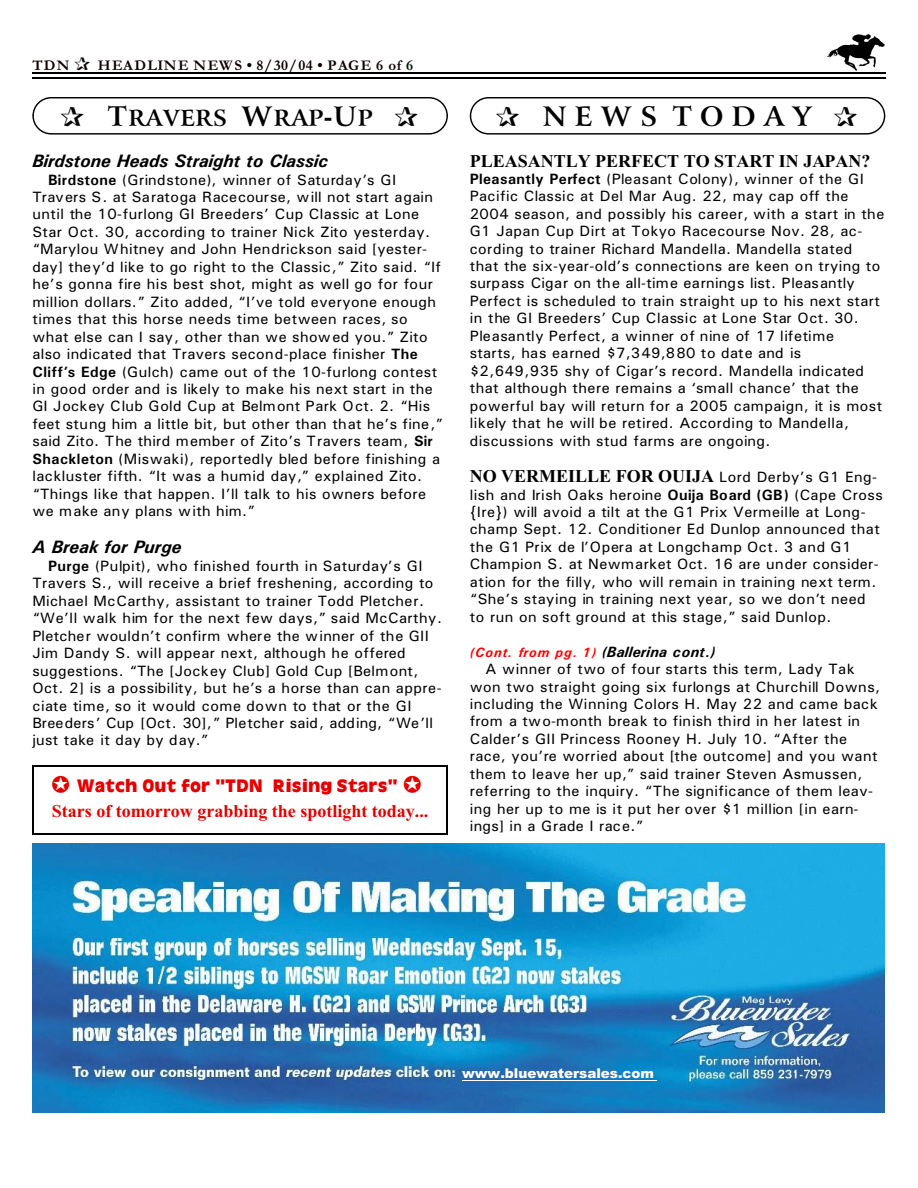
<style>
.page{position:relative;width:918px;height:1188px;background:#fff}
.page>*{position:absolute;margin:0;border:0;box-sizing:border-box;transform-origin:0 0}
.t1{font:700 27px "Arrus BT";letter-spacing:.31em;color:#000}
.t2{font:700 22.35px "Arrus BT";letter-spacing:.01em;color:#000}
.t3{font:700 18px "Times New Roman";color:#000}
.t4{font:italic 700 18px "Univers";color:#000}
.t5{font:700 18px "Times New Roman";color:#e60000}
.t6{font:900 18px "Antiquarian";letter-spacing:.005em;color:#e60000}
.t7{font:15px/17.4px "Univers";letter-spacing:.03em;color:#000}
.t8{font:15px "Univers";letter-spacing:.01em;color:#000}
.t9{font:italic 700 15px "Univers";letter-spacing:.02em;color:#000}
.t10{font:700 15px "Garamond";letter-spacing:.055em;color:#0f0000}
.t11{font:700 15px "Garamond";letter-spacing:.08em;color:#0f0000}
.t12{font:900 13.5px "Arial";color:#fff}
.s1{color:#001400}
.s2{font-size:27px}
.s3{font-weight:700}
.s4{font-family:"Univers";font-weight:400;font-size:15px}
.s5{font-size:13.5px;color:#f00}
.s6{font-style:italic}
</style>
<div class="page">
<img style="left:826px;top:34px;width:59px;height:36px">
<hr style="left:32px;top:72px;width:853px;height:1px;background:#000">
<hr style="left:32px;top:77px;width:853px;height:2px;background:#000">
<img style="left:32px;top:844px;width:852px;height:268px">
<hr style="left:462px;top:1080px;width:194px;height:1px;background:#fff">
<div style="left:32px;top:97px;width:416px;height:38px;border:1px solid #000;border-radius:18px"></div>
<div style="left:470px;top:97px;width:415px;height:38px;border:1px solid #000;border-radius:18px"></div>
<hr style="left:32px;top:765px;width:2px;height:70px;background:#000">
<hr style="left:447px;top:765px;width:1px;height:70px;background:#000">
<hr style="left:32px;top:765px;width:416px;height:1px;background:#000">
<hr style="left:32px;top:833px;width:416px;height:2px;background:#000">
<p class="t11" style="left:32px;top:60px;width:39px">TDN</p>
<p class="t10" style="left:98px;top:60px;width:317px">HEADLINE NEWS • 8/30/04 • PAGE 6 of <span class="s1">6</span></p>
<h2 class="t2" style="left:108px;top:109px;width:267px"><span class="s2">T</span>RAVERS <span class="s2">W</span>RAP<span class="s2">-U</span>P</h2>
<h1 class="t1" style="left:543px;top:105px;width:270px">NEWS TODAY</h1>
<p class="t4" style="left:32px;top:154px;width:297px">Birdstone Heads Straight to Classic</p>
<p class="t7" style="left:32px;top:172px;width:412px;text-indent:16px"><span class="s3">Birdstone</span> (Grindstone), winner of Saturday’s GI Travers S. at Saratoga Racecourse, will not start again until the 10-furlong GI Breeders’ Cup Classic at Lone Star Oct. 30, according to trainer Nick Zito yesterday. “Marylou Whitney and John Hendrickson said [yester&shy;day] they’d like to go right to the Classic,” Zito said. “If he’s gonna fire his best shot, might as well go for four million dollars.” Zito added, “I’ve told everyone enough times that this horse needs time between races, so what else can I say, other than we showed you.” Zito also indicated that Travers second-place finisher <span class="s3">The Cliff’s Edge</span> (Gulch) came out of the 10-furlong contest in good order and is likely to make his next start in the GI Jockey Club Gold Cup at Belmont Park Oct. 2. “His feet stung him a little bit, but other than that he’s fine,” said Zito. The third member of Zito’s Travers team, <span class="s3">Sir Shackleton</span> (Miswaki), reportedly bled before finishing a lackluster fifth. “It was a humid day,” explained Zito. “Things like that happen. I’ll talk to his owners before we make any plans with him.”</p>
<p class="t4" style="left:32px;top:541px;width:151px">A Break for Purge</p>
<p class="t7" style="left:32px;top:558px;width:411px;text-indent:16px"><span class="s3">Purge</span> (Pulpit), who finished fourth in Saturday’s GI Travers S., will receive a brief freshening, according to Michael McCarthy, assistant to trainer Todd Pletcher. “We’ll walk him for the next few days,” said McCarthy.<br>Pletcher wouldn’t confirm where the winner of the GII Jim Dandy S. will appear next, although he offered suggestions. “The [Jockey Club] Gold Cup [Belmont, Oct. 2] is a possibility, but he’s a horse than can appre&shy;ciate time, so it would come down to that or the GI Breeders’ Cup [Oct. 30],” Pletcher said, adding, “We’ll just take it day by day.”</p>
<p class="t3" style="left:470px;top:154px;width:402px">PLEASANTLY PERFECT TO START IN JAPAN?</p>
<p class="t7" style="left:470px;top:171px;width:416px"><span class="s3">Pleasantly Perfect</span> (Pleasant Colony), winner of the GI Pacific Classic at Del Mar Aug. 22, may cap off the 2004 season, and possibly his career, with a start in the G1 Japan Cup Dirt at Tokyo Racecourse Nov. 28, ac&shy;cording to trainer Richard Mandella. Mandella stated that the six-year-old’s connections are keen on trying to surpass Cigar on the all-time earnings list. Pleasantly Perfect is scheduled to train straight up to his next start in the GI Breeders’ Cup Classic at Lone Star Oct. 30.<br>Pleasantly Perfect, a winner of nine of 17 lifetime<br>starts, has earned $7,349,880 to date and is $2,649,935 shy of Cigar’s record. Mandella indicated that although there remains a ‘small chance’ that the powerful bay will return for a 2005 campaign, it is most likely that he will be retired. According to Mandella, discussions with stud farms are ongoing.</p>
<p class="t3" style="left:470px;top:470px;width:409px">NO VERMEILLE FOR OUIJA <span class="s4">Lord Derby’s G1 Eng-</span></p>
<p class="t7" style="left:470px;top:487px;width:415px">lish and Irish Oaks heroine <span class="s3">Ouija Board (GB)</span> (Cape Cross {Ire}) will avoid a tilt at the G1 Prix Vermeille at Long&shy;champ Sept. 12. Conditioner Ed Dunlop announced that the G1 Prix de l’Opera at Longchamp Oct. 3 and G1<br>Champion S. at Newmarket Oct. 16 are under consider&shy;ation for the filly, who will remain in training next term. “She’s staying in training next year, so we don’t need to run on soft ground at this stage,” said Dunlop.</p>
<p class="t9" style="left:470px;top:646px;width:247px"><span class="s5">(Cont. from pg. 1)</span> (Ballerina cont.)</p>
<p class="t7" style="left:485px;top:662px;width:371px">A winner of two of four starts this term, Lady Tak</p>
<p class="t7" style="left:470px;top:679px;width:412px">won two straight going six furlongs at Churchill Downs,</p>
<p class="t7" style="left:470px;top:696px;width:409px">including the Winning Colors H. May 22 and came back</p>
<p class="t8" style="left:470px;top:716px;width:392px">from a two-month break to finish third in her latest in</p>
<p class="t7" style="left:470px;top:731px;width:379px">Calder’s GII Princess Rooney H. July 10. “After the</p>
<p class="t7" style="left:470px;top:749px;width:409px">race, you’re worried about [the outcome] and you want</p>
<p class="t7" style="left:470px;top:766px;width:394px">them to leave her up,” said trainer Steven Asmussen,</p>
<p class="t7" style="left:470px;top:784px;width:405px">referring to the inquiry. “The significance of them leav-</p>
<p class="t7" style="left:470px;top:801px;width:390px">ing her up to me is it put her over $1 million [in earn-</p>
<p class="t7" style="left:470px;top:819px;width:175px">ings] in a Grade I race.”</p>
<p class="t6" style="left:77px;top:779px;width:322px">Watch Out for “<span class="s6">TDN</span> Rising Stars”</p>
<p class="t5" style="left:52px;top:804px;width:378px">Stars of tomorrow grabbing the spotlight today...</p>
<p class="t12" style="left:462px;top:1068px;width:193px">www.bluewatersales.com</p>
</div>
